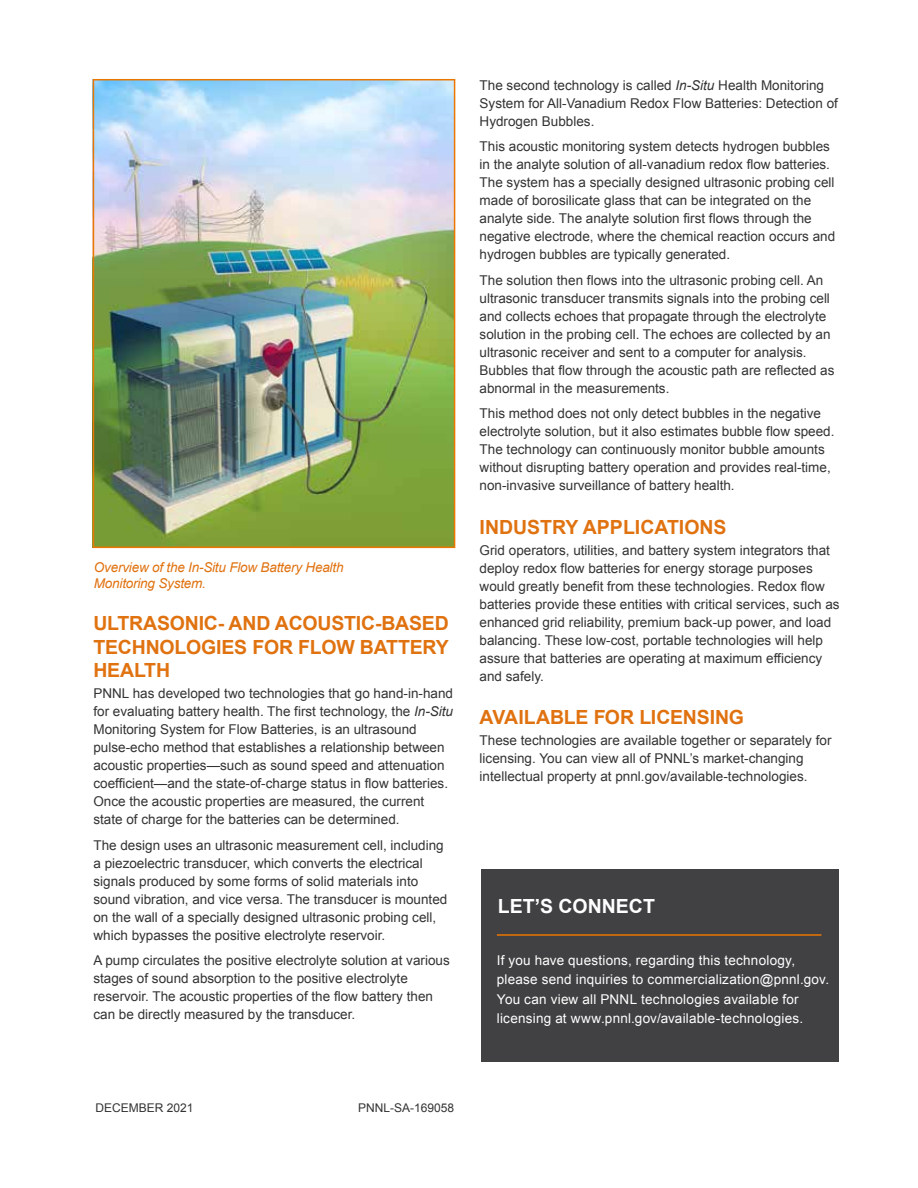
<style>
.page{position:relative;width:918px;height:1188px;background:#fff}
.page>*{position:absolute;margin:0;border:0;box-sizing:border-box;transform-origin:0 0}
.t1{font:700 19.5px/23.4px "Arial";letter-spacing:-.01em;color:#e07210;text-align:justify}
.t2{font:700 19.5px "Arial";color:#fff}
.t3{font:13.5px/18px "Arial";color:#333}
.t4{font:13.5px/19.5px "Arial";letter-spacing:.015em;color:#fff}
.t5{font:italic 13.5px/16.2px "Arial";letter-spacing:-.015em;color:#e07210}
.t6{font:12px "Arial";color:#333}
.s1{font-style:italic}
</style>
<div class="page">
<img style="left:96px;top:82px;width:356px;height:463px">
<div style="left:93px;top:79px;width:362px;height:469px;border:2px solid #ec7700"></div>
<div style="left:481px;top:869px;width:358px;height:192px;background:#414042"></div>
<hr style="left:497px;top:934px;width:324px;height:2px;background:#ec7700">
<p class="t5" style="left:94px;top:559px;width:251px">Overview of the In-Situ Flow Battery Health<br>Monitoring System.</p>
<h1 class="t1" style="left:93px;top:613px;width:357px">ULTRASONIC- AND ACOUSTIC-BASED TECHNOLOGIES FOR FLOW BATTERY HEALTH</h1>
<p class="t3" style="left:93px;top:685px;width:361px">PNNL has developed two technologies that go hand-in-hand for evaluating battery health. The first technology, the <span class="s1">In-Situ </span>Monitoring System for Flow Batteries, is an ultrasound pulse-echo method that establishes a relationship between acoustic properties—such as sound speed and attenuation coefficient—and the state-of-charge status in flow batteries.<br>Once the acoustic properties are measured, the current state of charge for the batteries can be determined.</p>
<p class="t3" style="left:93px;top:836px;width:355px">The design uses an ultrasonic measurement cell, including a piezoelectric transducer, which converts the electrical signals produced by some forms of solid materials into sound vibration, and vice versa. The transducer is mounted on the wall of a specially designed ultrasonic probing cell, which bypasses the positive electrolyte reservoir.</p>
<p class="t3" style="left:93px;top:952px;width:358px">A pump circulates the positive electrolyte solution at various stages of sound absorption to the positive electrolyte reservoir. The acoustic properties of the flow battery then can be directly measured by the transducer.</p>
<p class="t3" style="left:480px;top:76px;width:360px">The second technology is called <span class="s1">In-Situ</span> Health Monitoring<br>System for All-Vanadium Redox Flow Batteries: Detection of<br>Hydrogen Bubbles.</p>
<p class="t3" style="left:480px;top:138px;width:357px">This acoustic monitoring system detects hydrogen bubbles in the analyte solution of all-vanadium redox flow batteries.<br>The system has a specially designed ultrasonic probing cell made of borosilicate glass that can be integrated on the analyte side. The analyte solution first flows through the negative electrode, where the chemical reaction occurs and hydrogen bubbles are typically generated.</p>
<p class="t3" style="left:480px;top:271px;width:356px">The solution then flows into the ultrasonic probing cell. An ultrasonic transducer transmits signals into the probing cell and collects echoes that propagate through the electrolyte solution in the probing cell. The echoes are collected by an ultrasonic receiver and sent to a computer for analysis.<br>Bubbles that flow through the acoustic path are reflected as abnormal in the measurements.</p>
<p class="t3" style="left:480px;top:404px;width:356px">This method does not only detect bubbles in the negative electrolyte solution, but it also estimates bubble flow speed.<br>The technology can continuously monitor bubble amounts without disrupting battery operation and provides real-time, non-invasive surveillance of battery health.</p>
<h1 class="t1" style="left:480px;top:516px;width:249px">INDUSTRY APPLICATIONS</h1>
<p class="t3" style="left:480px;top:541px;width:362px">Grid operators, utilities, and battery system integrators that deploy redox flow batteries for energy storage purposes would greatly benefit from these technologies. Redox flow batteries provide these entities with critical services, such as enhanced grid reliability, premium back-up power, and load balancing. These low-cost, portable technologies will help assure that batteries are operating at maximum efficiency and safely.</p>
<h1 class="t1" style="left:480px;top:706px;width:266px">AVAILABLE FOR LICENSING</h1>
<p class="t3" style="left:480px;top:732px;width:353px">These technologies are available together or separately for licensing. You can view all of PNNL’s market-changing intellectual property at pnnl.gov/available-technologies.</p>
<h1 class="t2" style="left:498px;top:893px;width:159px">LET’S CONNECT</h1>
<p class="t4" style="left:497px;top:951px;width:334px">If you have questions, regarding this technology, please send inquiries to commercialization@pnnl.gov.<br>You can view all PNNL technologies available for licensing at www.pnnl.gov/available-technologies.</p>
<p class="t4" style="left:499px;top:966px;width:331px">If you have questions, regarding this technology, please send inquiries to commercialization@pnnl.gov<br>You can view all PNNL technologies available for</p>
<p class="t6" style="left:95px;top:1100px;width:100px">DECEMBER 2021</p>
<p class="t6" style="left:358px;top:1100px;width:98px">PNNL-SA-169058</p>
</div>
